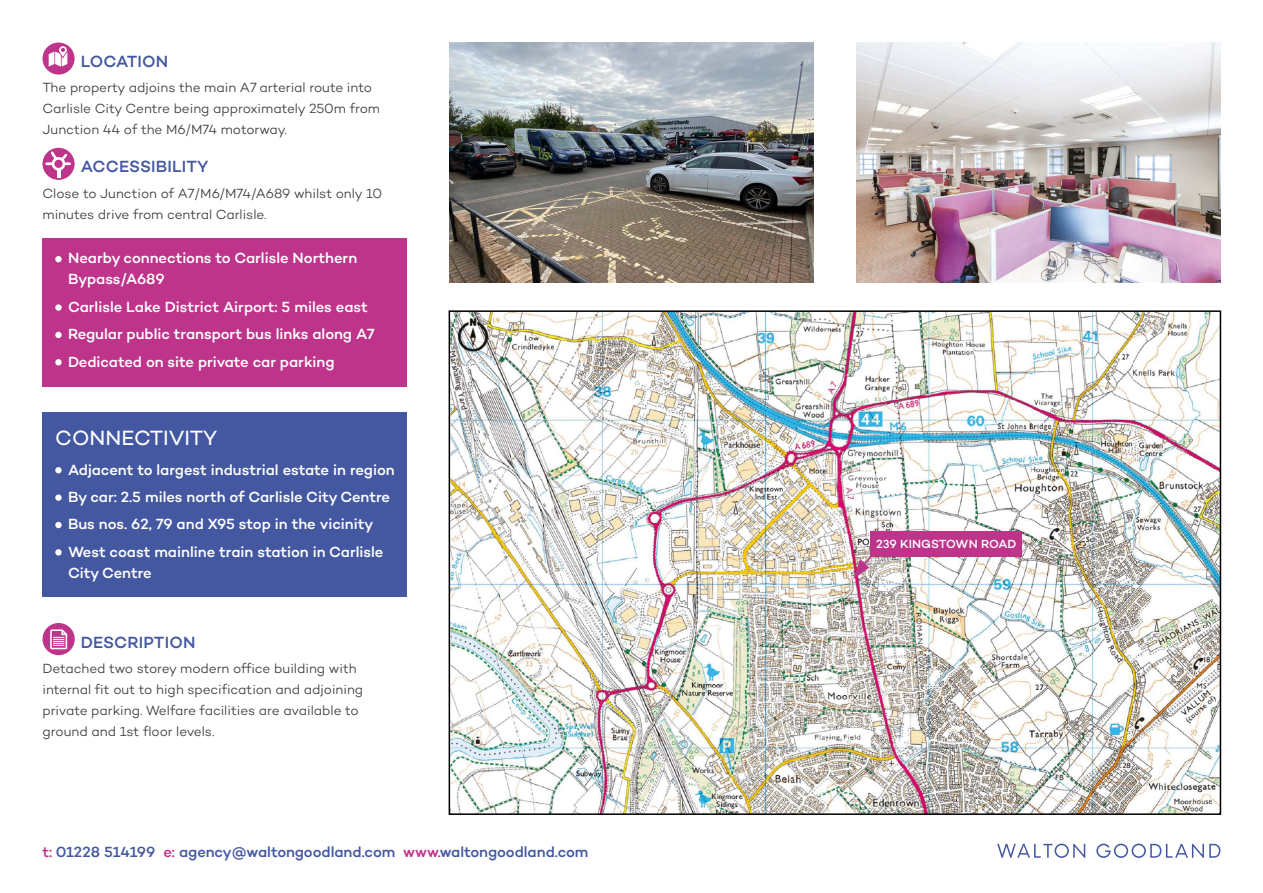
<style>
.page{position:relative;width:1263px;height:893px;background:#fff}
.page>*{position:absolute;margin:0;border:0;box-sizing:border-box;transform-origin:0 0}
.t1{font:21px "Campton";color:#fff}
.t2{font:500 16.5px "Campton";letter-spacing:.01em;color:#4458a1}
.t3{font:500 15px/27.5px "Campton";color:#fff}
.t4{font:500 15px "Campton";letter-spacing:-.005em;color:#4458a1}
.t5{font:300 13.5px/21px "Campton";letter-spacing:-.005em;color:#3c3c3b}
.t6{font:500 12px "Campton";color:#fff}
.s1{color:#bf348b}
</style>
<div class="page">
<svg style="left:43px;top:43px;width:32px;height:32px"></svg>
<svg style="left:43px;top:148px;width:32px;height:32px"></svg>
<svg style="left:45px;top:151px;width:26px;height:26px"></svg>
<img style="left:452px;top:313px;width:766px;height:499px">
<svg style="left:997px;top:844px;width:88px;height:14px"></svg>
<svg style="left:1096px;top:844px;width:124px;height:14px"></svg>
<img style="left:449px;top:43px;width:365px;height:240px">
<img style="left:856px;top:43px;width:364px;height:240px">
<div style="left:43px;top:238px;width:364px;height:149px;background:#bf348b"></div>
<div style="left:43px;top:412px;width:364px;height:185px;background:#4458a1"></div>
<div style="left:55px;top:467px;width:7px;height:6px;background:#fff;border-radius:50%"></div>
<svg style="left:55px;top:494px;width:7px;height:7px"></svg>
<div style="left:55px;top:522px;width:7px;height:6px;background:#fff;border-radius:50%"></div>
<svg style="left:55px;top:549px;width:7px;height:7px"></svg>
<svg style="left:43px;top:623px;width:32px;height:32px"></svg>
<div style="left:55px;top:256px;width:7px;height:6px;background:#fff;border-radius:50%"></div>
<svg style="left:55px;top:304px;width:7px;height:7px"></svg>
<div style="left:55px;top:332px;width:7px;height:6px;background:#fff;border-radius:50%"></div>
<div style="left:55px;top:359px;width:7px;height:6px;background:#fff;border-radius:50%"></div>
<svg style="left:861px;top:554px;width:12px;height:14px"></svg>
<div style="left:870px;top:531px;width:152px;height:26px;background:#bf348b"></div>
<p class="t2" style="left:81px;top:51px;width:89px">LOCATION</p>
<p class="t5" style="left:43px;top:77px;width:339px">The property adjoins the main A7 arterial route into<br>Carlisle City Centre being approximately 250m from<br>Junction 44 of the M6/M74 motorway.</p>
<p class="t2" style="left:81px;top:156px;width:129px">ACCESSIBILITY</p>
<p class="t5" style="left:43px;top:182px;width:341px">Close to Junction of A7/M6/M74/A689 whilst only 10 minutes drive from central Carlisle.</p>
<p class="t3" style="left:68px;top:247px;width:291px;line-height:21px">Nearby connections to Carlisle Northern<br>Bypass/A689</p>
<p class="t3" style="left:68px;top:293px;width:308px">Carlisle Lake District Airport: 5 miles east<br>Regular public transport bus links along A7<br>Dedicated on site private car parking</p>
<h1 class="t1" style="left:55px;top:425px;width:164px">CONNECTIVITY</h1>
<p class="t3" style="left:68px;top:455px;width:328px">Adjacent to largest industrial estate in region By car: 2.5 miles north of Carlisle City Centre Bus nos. 62, 79 and X95 stop in the vicinity West coast mainline train station in Carlisle</p>
<p class="t3" style="left:68px;top:558px;width:85px">City Centre</p>
<p class="t2" style="left:81px;top:632px;width:116px">DESCRIPTION</p>
<p class="t5" style="left:43px;top:658px;width:322px">Detached two storey modern office building with internal fit out to high specification and adjoining private parking. Welfare facilities are available to ground and 1st floor levels.</p>
<p class="t4" style="left:43px;top:842px;width:547px"><span class="s1">t:</span> 01228 514199 <span class="s1">e:</span> agency@waltongoodland.com <span class="s1">www.</span>waltongoodland.com</p>
<p class="t6" style="left:876px;top:536px;width:142px">239 KINGSTOWN ROAD</p>
</div>
